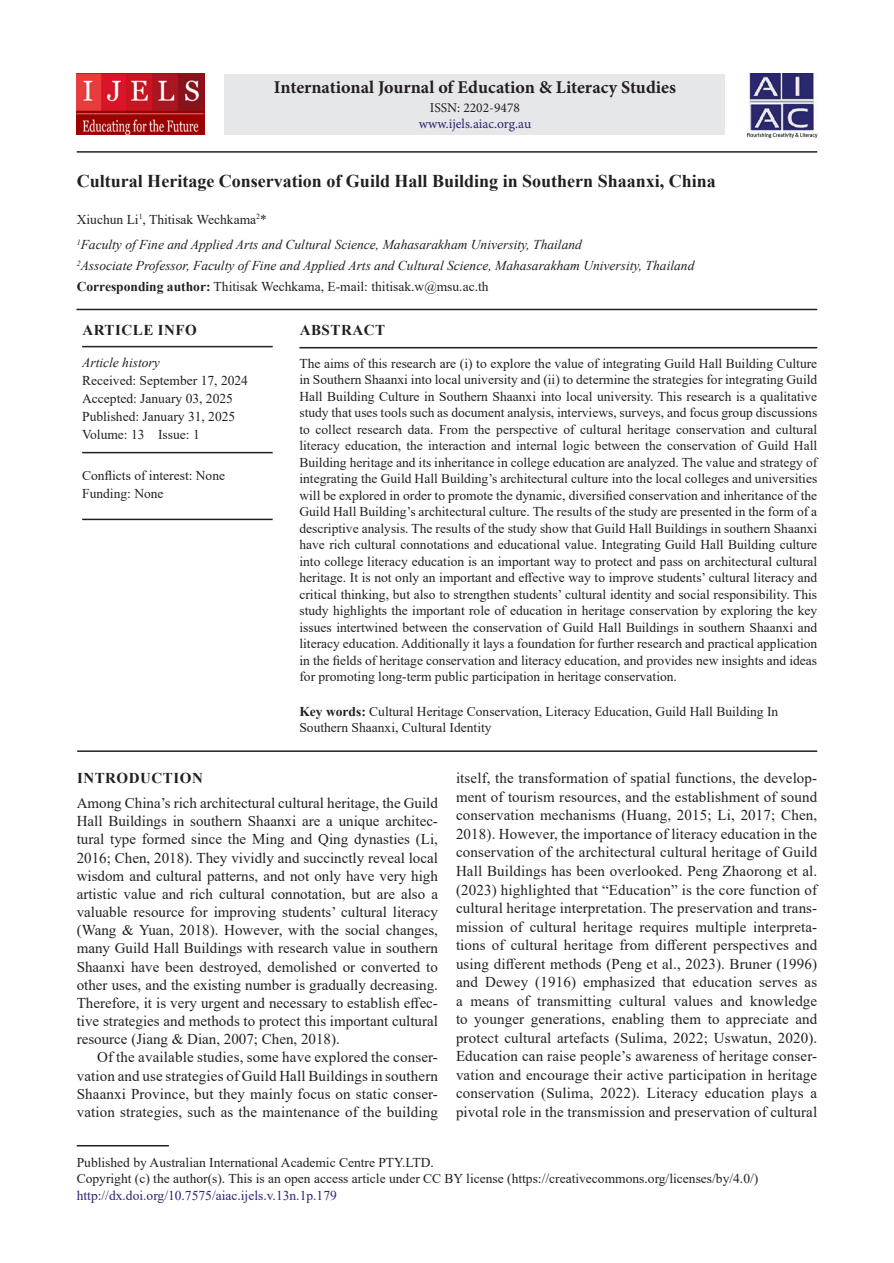
<style>
.page{position:relative;width:894px;height:1263px;background:#fff}
.page>*{position:absolute;margin:0;border:0;box-sizing:border-box;transform-origin:0 0}
.AT{font:700 18px "Times New Roman";color:#231f20}
.J_Name{font:700 18px "Minion Pro";color:#231f20}
.TX{font:15px/18.5px "Times New Roman";letter-spacing:.01em;color:#231f20;text-align:justify}
.TXFL{font:15px/18.1px "Times New Roman";color:#231f20;text-align:justify}
.ART_INFO{font:700 15px "Times New Roman";letter-spacing:.035em;color:#231f20}
.ABSH{font:700 15px "Times New Roman";letter-spacing:.035em;color:#231f20}
.ABS{font:13.5px/16.5px "Times New Roman";color:#231f20;text-align:justify}
.PUB_Details{font:13.5px/16.5px "Times New Roman";color:#231f20}
.AFF{font:italic 13.5px "Times New Roman";color:#231f20}
.KWD{font:13.5px/16.5px "Times New Roman";color:#231f20}
.HIS{font:13.5px/18px "Times New Roman";color:#231f20}
.ADD{font:13.5px "Times New Roman";color:#231f20}
.HIS_1{font:13.5px/18px "Times New Roman";color:#231f20}
.AU{font:13.5px "Times New Roman";color:#231f20}
.ISSN_Web{font:13.5px "Minion Pro";letter-spacing:-.005em;color:#282574}
.ISSN_Num{font:13.5px "Minion Pro";color:#231f20}
.s1{font-weight:700}
.s2{font-style:italic}
.s3{color:#282574}
</style>
<div class="page">
<hr style="left:77px;top:1145px;width:92px;height:1px;background:#231f20">
<div style="left:224px;top:74px;width:501px;height:60px;background:#e6e7e9"></div>
<img style="left:746px;top:73px;width:70px;height:65px">
<img style="left:77px;top:73px;width:127px;height:61px">
<hr style="left:76px;top:309px;width:740px;height:1px;background:#231f20">
<hr style="left:299px;top:347px;width:517px;height:1px;background:#231f20">
<hr style="left:77px;top:750px;width:739px;height:2px;background:#231f20">
<hr style="left:77px;top:151px;width:739px;height:2px;background:#231f20">
<hr style="left:82px;top:346px;width:190px;height:1px;background:#231f20">
<hr style="left:82px;top:452px;width:190px;height:1px;background:#231f20">
<hr style="left:82px;top:518px;width:190px;height:2px;background:#231f20">
<p class="J_Name" style="left:274px;top:75px;width:403px">International Journal of Education &amp; Literacy Studies</p>
<p class="ISSN_Num" style="left:429px;top:98px;width:92px">ISSN: 2202-9478</p>
<p class="ISSN_Web" style="left:418px;top:115px;width:114px">www.ijels.aiac.org.au</p>
<p class="AT" style="left:77px;top:168px;width:640px">Cultural Heritage Conservation of Guild Hall Building in Southern Shaanxi, China</p>
<p class="AU" style="left:77px;top:210px;width:191px">Xiuchun Li<sup>1</sup>, Thitisak Wechkama<sup>2</sup>*</p>
<p class="AFF" style="left:77px;top:236px;width:506px"><sup>1</sup>Faculty of Fine and Applied Arts and Cultural Science, Mahasarakham University, Thailand</p>
<p class="AFF" style="left:77px;top:256px;width:619px"><sup>2</sup>Associate Professor, Faculty of Fine and Applied Arts and Cultural Science, Mahasarakham University, Thailand</p>
<p class="ADD" style="left:77px;top:277px;width:413px"><span class="s1">Corresponding author:</span> Thitisak Wechkama, E-mail: thitisak.w@msu.ac.th</p>
<p class="ART_INFO" style="left:82px;top:319px;width:116px">ARTICLE INFO</p>
<p class="HIS" style="left:82px;top:353px;width:167px"><span class="s2">Article history<br></span>Received: September 17, 2024</p>
<p class="HIS" style="left:82px;top:389px;width:152px">Accepted: January 03, 2025</p>
<p class="HIS" style="left:82px;top:407px;width:154px">Published: January 31, 2025<br>Volume: 13 Issue: 1</p>
<p class="HIS_1" style="left:82px;top:466px;width:144px">Conflicts of interest: None<br>Funding: None</p>
<p class="ABSH" style="left:299px;top:319px;width:87px">ABSTRACT</p>
<p class="ABS" style="left:299px;top:354px;width:519px">The aims of this research are (i) to explore the value of integrating Guild Hall Building Culture in Southern Shaanxi into local university and (ii) to determine the strategies for integrating Guild Hall Building Culture in Southern Shaanxi into local university. This research is a qualitative study that uses tools such as document analysis, interviews, surveys, and focus group discussions to collect research data. From the perspective of cultural heritage conservation and cultural literacy education, the interaction and internal logic between the conservation of Guild Hall Building heritage and its inheritance in college education are analyzed. The value and strategy of integrating the Guild Hall Building’s architectural culture into the local colleges and universities will be explored in order to promote the dynamic, diversified conservation and inheritance of the Guild Hall Building’s architectural culture. The results of the study are presented in the form of a descriptive analysis. The results of the study show that Guild Hall Buildings in southern Shaanxi have rich cultural connotations and educational value. Integrating Guild Hall Building culture into college literacy education is an important way to protect and pass on architectural cultural heritage. It is not only an important and effective way to improve students’ cultural literacy and critical thinking, but also to strengthen students’ cultural identity and social responsibility. This study highlights the important role of education in heritage conservation by exploring the key issues intertwined between the conservation of Guild Hall Buildings in southern Shaanxi and literacy education. Additionally it lays a foundation for further research and practical application in the fields of heritage conservation and literacy education, and provides new insights and ideas for promoting long-term public participation in heritage conservation.</p>
<p class="KWD" style="left:299px;top:702px;width:480px"><span class="s1">Key words:</span> Cultural Heritage Conservation, Literacy Education, Guild Hall Building In<br>Southern Shaanxi, Cultural Identity</p>
<p class="TX" style="left:456px;top:768px;width:362px">itself, the transformation of spatial functions, the develop&shy;ment of tourism resources, and the establishment of sound conservation mechanisms (Huang, 2015; Li, 2017; Chen, 2018). However, the importance of literacy education in the conservation of the architectural cultural heritage of Guild Hall Buildings has been overlooked. Peng Zhaorong et al. (2023) highlighted that “Education” is the core function of cultural heritage interpretation. The preservation and trans&shy;mission of cultural heritage requires multiple interpreta&shy;tions of cultural heritage from different perspectives and using different methods (Peng et al., 2023). Bruner (1996) and Dewey (1916) emphasized that education serves as a means of transmitting cultural values and knowledge to younger generations, enabling them to appreciate and protect cultural artefacts (Sulima, 2022; Uswatun, 2020).<br>Education can raise people’s awareness of heritage conser&shy;vation and encourage their active participation in heritage conservation (Sulima, 2022). Literacy education plays a pivotal role in the transmission and preservation of cultural</p>
<h1 class="ART_INFO" style="left:77px;top:767px;width:127px">INTRODUCTION</h1>
<p class="TXFL" style="left:77px;top:793px;width:362px">Among China’s rich architectural cultural heritage, the Guild Hall Buildings in southern Shaanxi are a unique architec&shy;tural type formed since the Ming and Qing dynasties (Li, 2016; Chen, 2018). They vividly and succinctly reveal local wisdom and cultural patterns, and not only have very high artistic value and rich cultural connotation, but are also a valuable resource for improving students’ cultural literacy (Wang &amp; Yuan, 2018). However, with the social changes, many Guild Hall Buildings with research value in southern Shaanxi have been destroyed, demolished or converted to other uses, and the existing number is gradually decreasing.<br>Therefore, it is very urgent and necessary to establish effec&shy;tive strategies and methods to protect this important cultural resource (Jiang &amp; Dian, 2007; Chen, 2018).</p>
<p class="TX" style="left:77px;top:1047px;width:362px;text-indent:20px">Of the available studies, some have explored the conser&shy;vation and use strategies of Guild Hall Buildings in southern Shaanxi Province, but they mainly focus on static conser&shy;vation strategies, such as the maintenance of the building</p>
<p class="PUB_Details" style="left:77px;top:1153px;width:682px">Published by Australian International Academic Centre PTY.LTD.<br>Copyright (c) the author(s). This is an open access article under CC BY license (https://creativecommons.org/licenses/by/4.0/) <span class="s3">http://dx.doi.org/10.7575/aiac.ijels.v.13n.1p.179</span></p>
</div>
